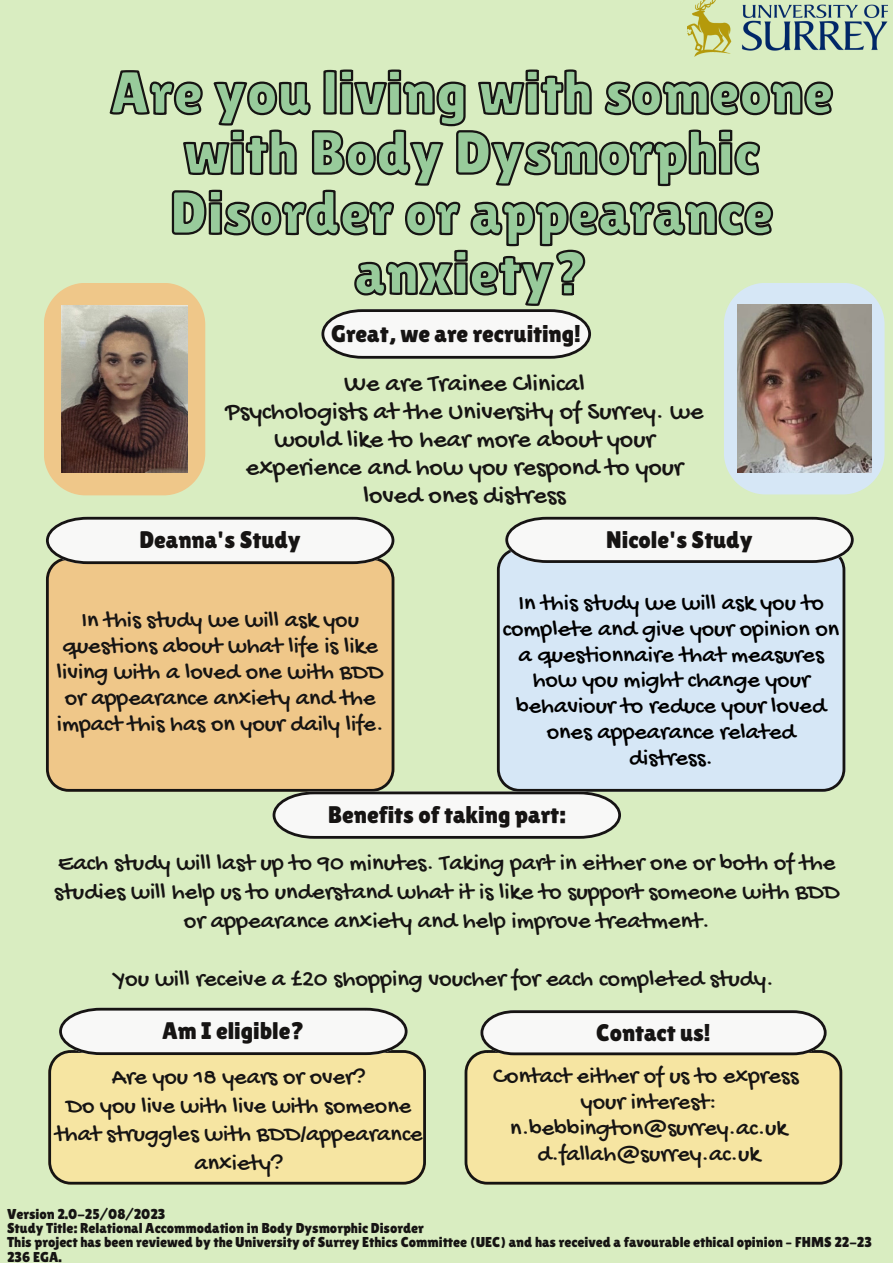
<style>
.page{position:relative;width:893px;height:1263px;background:#d9edc1}
.page>*{position:absolute;margin:0;border:0;box-sizing:border-box;transform-origin:0 0}
.t1{font:60.38px/60.1px "Lilita One";color:#98cb9b;text-align:center}
.t2{font:25.88px/27.9px "Gochi Hand";color:#161413;text-align:center}
.t3{font:24.3px/29.1px "Gochi Hand";color:#161413;text-align:center}
.t4{font:24px/25.9px "Gochi Hand";color:#161413;text-align:center}
.t5{font:24px/25.9px "Gochi Hand";color:#000;text-align:center}
.t6{font:24px "Lilita One";color:#161413}
.t7{font:14.33px/14.1px "Lilita One";color:#161413}
</style>
<div class="page">
<div style="left:46px;top:564px;width:348px;height:228px;background:#efc789"></div>
<div style="left:497px;top:552px;width:348px;height:240px;background:#d6e7f6"></div>
<svg style="left:505px;top:517px;width:348px;height:46px;background:#dadad8"></svg>
<svg style="left:46px;top:517px;width:348px;height:47px;background:#dadbd8"></svg>
<div style="left:48px;top:1050px;width:378px;height:134px;background:#f6e5a2"></div>
<svg style="left:59px;top:1008px;width:348px;height:47px;background:#dadad7"></svg>
<div style="left:464px;top:1051px;width:378px;height:133px;background:#f6e5a2"></div>
<svg style="left:480px;top:1010px;width:346px;height:45px;background:#d9d9d6"></svg>
<img style="left:687px;top:0;width:201px;height:56px">
<svg style="left:272px;top:791px;width:349px;height:48px;background:#d9dad6"></svg>
<div style="left:44px;top:283px;width:161px;height:212px;background:#efc789;border-radius:42px"></div>
<img style="left:62px;top:306px;width:47px;height:166px">
<svg style="left:109px;top:69px;width:775px;height:425px"></svg>
<img style="left:737px;top:305px;width:134px;height:167px">
<h1 class="t1" style="left:110px;top:62px;width:724px">Are you living with someone with Body Dysmorphic<br>Disorder or appearance anxiety?</h1>
<p class="t6" style="left:331px;top:320px;width:251px">Great, we are recruiting!</p>
<p class="t2" style="left:225px;top:371px;width:479px">We are Trainee Clinical<br>Psychologists at the University of Surrey. we would like to hear more about your experience and how you respond to your loved ones distress</p>
<p class="t6" style="left:139px;top:526px;width:163px">Deanna's Study</p>
<p class="t6" style="left:606px;top:526px;width:148px">Nicole's Study</p>
<p class="t4" style="left:57px;top:609px;width:328px">In this study we will ask you questions about what life is like living with a loved one with BDD or appearance anxiety and the impact this has on your daily life.</p>
<p class="t5" style="left:503px;top:591px;width:338px">In this study we will ask you to complete and give your opinion on a questionnaire that measures how you might change your behaviour to reduce your loved ones appearance related distress.</p>
<p class="t6" style="left:328px;top:801px;width:239px">Benefits of taking part:</p>
<p class="t3" style="left:54px;top:850px;width:787px">Each study will last up to 90 minutes. Taking part in either one or both of the studies will help us to understand what it is like to support someone with BDD or appearance anxiety and help improve treatment.</p>
<p class="t3" style="left:114px;top:966px;width:661px">You will receive a £20 shopping voucher for each completed study.</p>
<p class="t6" style="left:162px;top:1017px;width:144px">Am I eligible?</p>
<p class="t6" style="left:596px;top:1018px;width:116px">Contact us!</p>
<p class="t4" style="left:55px;top:1064px;width:369px;line-height:28.7px">Are you 18 years or over?<br>Do you live with live with someone that struggles with BDD/appearance anxiety?</p>
<p class="t4" style="left:493px;top:1065px;width:307px">Contact either of us to express your interest: n.bebbington@surrey.ac.uk d.fallah@surrey.ac.uk</p>
<p class="t7" style="left:7px;top:1207px;width:866px">Version 2.0-25/08/2023<br>Study Title: Relational Accommodation in Body Dysmorphic Disorder<br>This project has been reviewed by the University of Surrey Ethics Committee (UEC) and has received a favourable ethical opinion – FHMS 22-23<br>236 EGA.</p>
</div>
